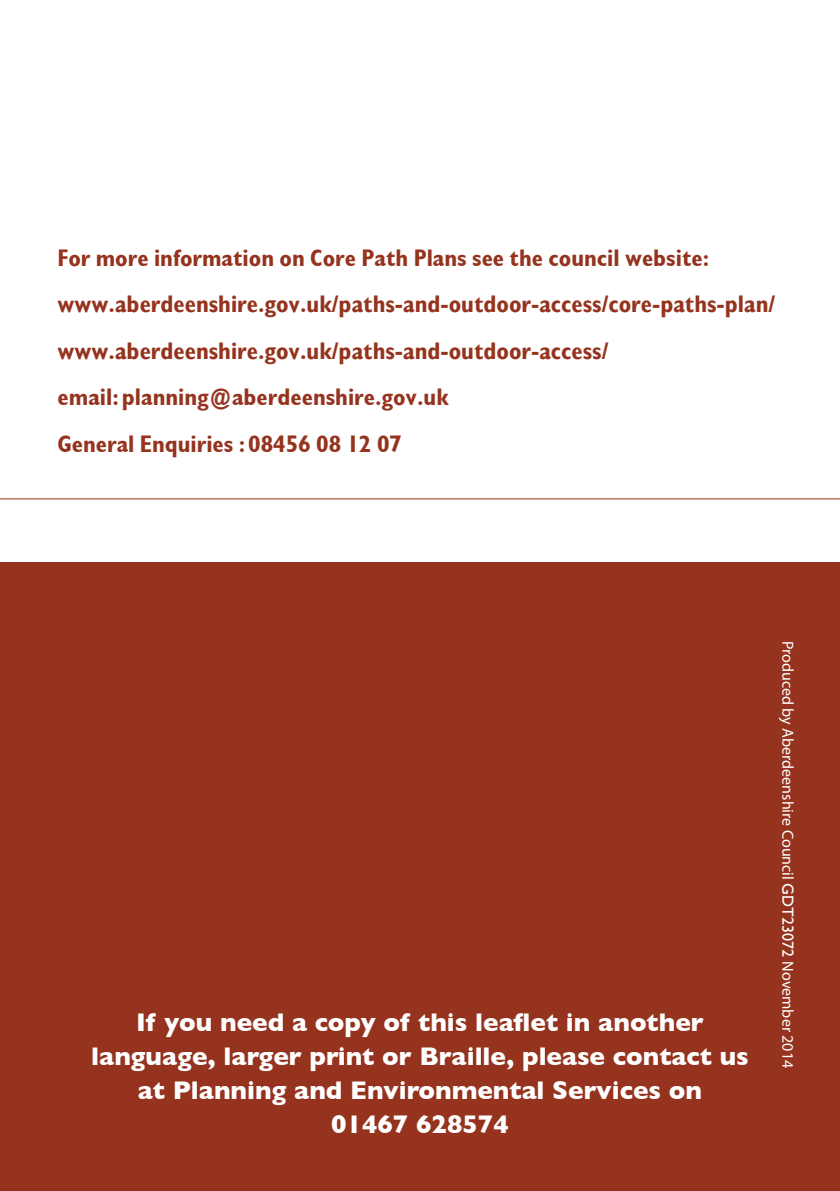
<style>
.page{position:relative;width:840px;height:1191px;background:#fff}
.page>*{position:absolute;margin:0;border:0;box-sizing:border-box;transform-origin:0 0}
.t1{font:700 26px/34px "Gill Sans";color:#fff;text-align:center}
.t2{font:700 condensed 24px/46.4px "Gill Sans";color:#95331e}
.t3{font:700 24px/46.4px "Gill Sans Condensed";color:#95331e}
.t4{font:16px "Myriad Pro";color:#fff}
.s1{font-family:"Gill Sans"}
</style>
<div class="page">
<div style="left:0;top:562px;width:838px;height:629px;background:#95331e"></div>
<hr style="left:0;top:498px;width:839px;height:1px;background:#95331e">
<p class="t2" style="left:58px;top:234px;width:653px">For more information on Core Path Plans see the council website:</p>
<p class="t3" style="left:58px;top:281px;width:718px">www.aberdeenshire.gov.uk/paths-and-outdoor-access/core-paths-plan/ www.aberdeenshire.gov.uk/paths-and-outdoor-access/</p>
<p class="t2" style="left:58px;top:374px;width:392px">email: planning@aberdeenshire.gov.uk<br>General Enquiries : 08456 08 12 07</p>
<p class="t1" style="left:91px;top:1005px;width:658px">If you need a copy of this leaflet in another language, larger print or Braille, please contact us at Planning and Environmental Services on<br>01467 628574</p>
<p class="t4" style="left:797px;top:641px;width:428px;rotate:90deg">Produced by Aberdeenshire Council <span class="s1">GDT23072</span> November 2014</p>
</div>
